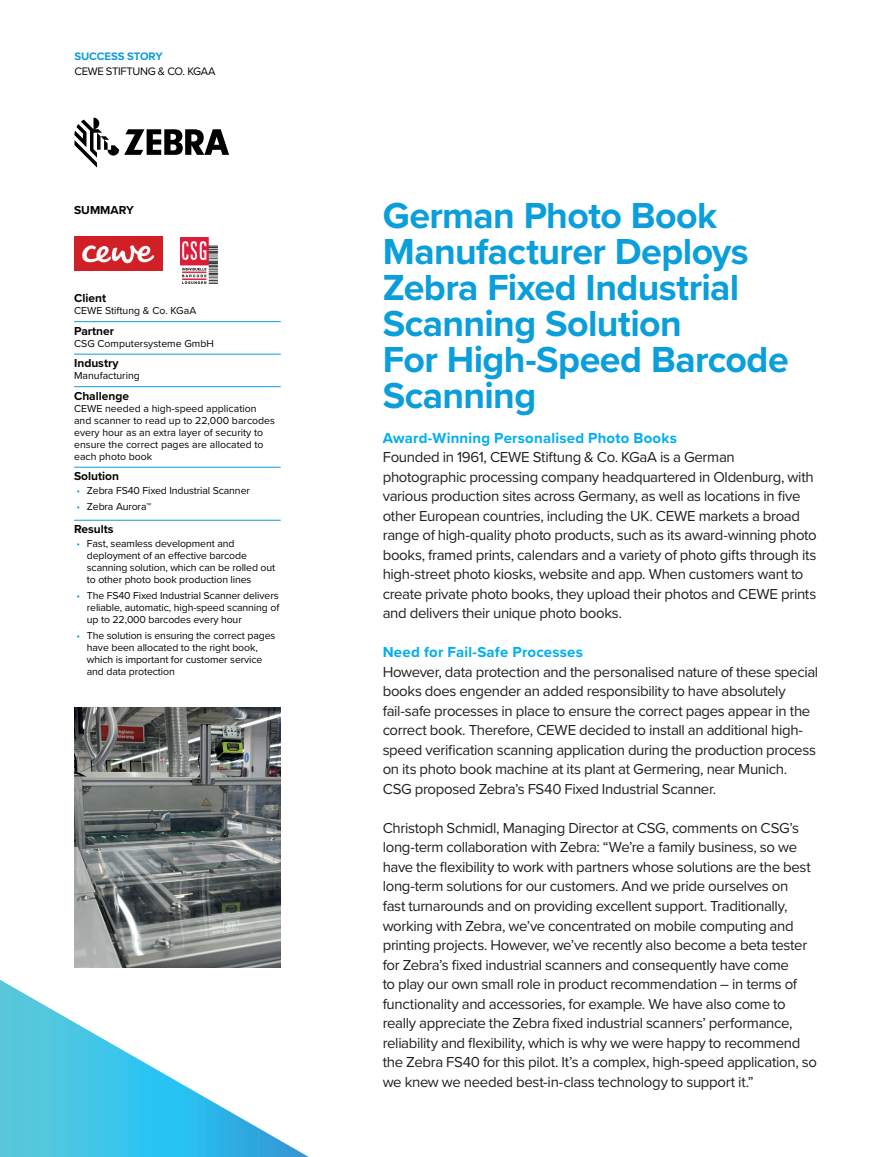
<style>
.page{position:relative;width:893px;height:1157px;background:#fff}
.page>*{position:absolute;margin:0;border:0;box-sizing:border-box;transform-origin:0 0}
.t1{font:700 37.5px/36px "Proxima Nova";letter-spacing:-.015em;color:#0a9edb}
.t2{font:15px/19.5px "Proxima Nova";letter-spacing:-.025em;color:#231f20}
.t3{font:700 15px "Proxima Nova";letter-spacing:.015em;color:#00aeef}
.t4{font:700 12px "Proxima Nova";color:#040503}
.t5{font:11.25px "Proxima Nova";letter-spacing:-.03em;color:#040503}
.t6{font:700 11.25px "Proxima Nova";letter-spacing:-.005em;color:#0a9edb}
.t7{font:10.5px/12px "Proxima Nova";letter-spacing:-.01em;color:#040503}
.s1{font-weight:300;color:#0a9edb}
</style>
<div class="page">
<svg style="left:0;top:979px;width:309px;height:178px"></svg>
<svg style="left:74px;top:118px;width:155px;height:50px"></svg>
<hr style="left:74px;top:321px;width:207px;height:1px;background:#0a9edb">
<hr style="left:74px;top:354px;width:207px;height:1px;background:#0a9edb">
<hr style="left:74px;top:386px;width:207px;height:1px;background:#0a9edb">
<hr style="left:74px;top:467px;width:207px;height:1px;background:#0a9edb">
<hr style="left:74px;top:520px;width:207px;height:1px;background:#0a9edb">
<img style="left:74px;top:236px;width:88px;height:35px">
<img style="left:181px;top:237px;width:37px;height:47px">
<img style="left:74px;top:707px;width:207px;height:260px">
<p class="t6" style="left:74px;top:48px;width:90px">SUCCESS STORY</p>
<p class="t5" style="left:74px;top:63px;width:142px">CEWE STIFTUNG &amp; CO. KGAA</p>
<p class="t4" style="left:74px;top:201px;width:61px">SUMMARY</p>
<p class="t4" style="left:74px;top:289px;width:33px">Client</p>
<p class="t7" style="left:74px;top:304px;width:124px">CEWE Stiftung &amp; Co. KGaA</p>
<p class="t4" style="left:74px;top:322px;width:42px">Partner</p>
<p class="t7" style="left:74px;top:337px;width:141px">CSG Computersysteme GmbH</p>
<p class="t4" style="left:74px;top:354px;width:46px">Industry</p>
<p class="t7" style="left:74px;top:369px;width:67px">Manufacturing</p>
<p class="t4" style="left:74px;top:387px;width:57px">Challenge</p>
<p class="t7" style="left:74px;top:402px;width:202px">CEWE needed a high-speed application and scanner to read up to 22,000 barcodes every hour as an extra layer of security to ensure the correct pages are allocated to each photo book</p>
<p class="t4" style="left:74px;top:467px;width:47px">Solution</p>
<p class="t7" style="left:77px;top:483px;width:175px"><span class="s1">•</span> Zebra FS40 Fixed Industrial Scanner</p>
<p class="t7" style="left:77px;top:500px;width:76px"><span class="s1">•</span> Zebra Aurora™</p>
<p class="t4" style="left:74px;top:520px;width:41px">Results</p>
<p class="t7" style="left:87px;top:536px;width:190px;text-indent:-10px"><span class="s1">•</span> Fast, seamless development and deployment of an effective barcode scanning solution, which can be rolled out to other photo book production lines</p>
<p class="t7" style="left:87px;top:589px;width:194px;text-align:justify;text-indent:-10px"><span class="s1">•</span> The FS40 Fixed Industrial Scanner delivers reliable, automatic, high-speed scanning of up to 22,000 barcodes every hour</p>
<p class="t7" style="left:87px;top:629px;width:190px;text-indent:-10px"><span class="s1">•</span> The solution is ensuring the correct pages have been allocated to the right book, which is important for customer service and data protection</p>
<h1 class="t1" style="left:383px;top:197px;width:408px">German Photo Book<br>Manufacturer Deploys<br>Zebra Fixed Industrial<br>Scanning Solution<br>For High-Speed Barcode<br>Scanning</h1>
<p class="t3" style="left:383px;top:426px;width:296px">Award-Winning Personalised Photo Books</p>
<p class="t2" style="left:383px;top:447px;width:435px">Founded in 1961, CEWE Stiftung &amp; Co. KGaA is a German photographic processing company headquartered in Oldenburg, with various production sites across Germany, as well as locations in five other European countries, including the UK. CEWE markets a broad range of high-quality photo products, such as its award-winning photo books, framed prints, calendars and a variety of photo gifts through its high-street photo kiosks, website and app. When customers want to create private photo books, they upload their photos and CEWE prints and delivers their unique photo books.</p>
<p class="t3" style="left:383px;top:641px;width:202px">Need for Fail-Safe Processes</p>
<p class="t2" style="left:383px;top:661px;width:437px">However, data protection and the personalised nature of these special books does engender an added responsibility to have absolutely fail-safe processes in place to ensure the correct pages appear in the correct book. Therefore, CEWE decided to install an additional high&shy;speed verification scanning application during the production process on its photo book machine at its plant at Germering, near Munich.<br>CSG proposed Zebra’s FS40 Fixed Industrial Scanner.</p>
<p class="t2" style="left:383px;top:817px;width:436px">Christoph Schmidl, Managing Director at CSG, comments on CSG’s long-term collaboration with Zebra: “We’re a family business, so we have the flexibility to work with partners whose solutions are the best long-term solutions for our customers. And we pride ourselves on<br>fast turnarounds and on providing excellent support. Traditionally, working with Zebra, we’ve concentrated on mobile computing and printing projects. However, we’ve recently also become a beta tester for Zebra’s fixed industrial scanners and consequently have come<br>to play our own small role in product recommendation – in terms of functionality and accessories, for example. We have also come to really appreciate the Zebra fixed industrial scanners’ performance, reliability and flexibility, which is why we were happy to recommend the Zebra FS40 for this pilot. It’s a complex, high-speed application, so we knew we needed best-in-class technology to support it.”</p>
</div>
